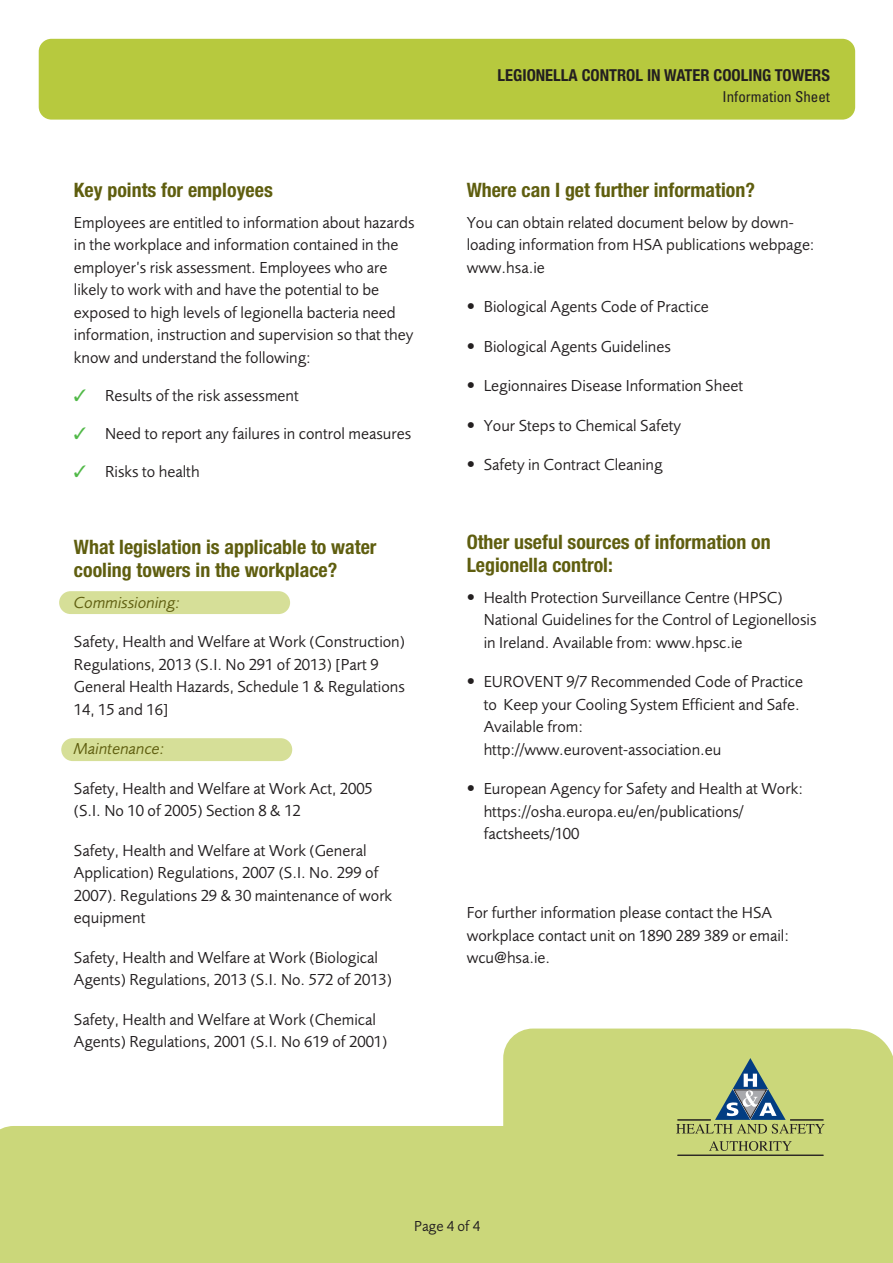
<style>
.page{position:relative;width:893px;height:1263px;background:#fff}
.page>*{position:absolute;margin:0;border:0;box-sizing:border-box;transform-origin:0 0}
.t1{font:700 condensed 19.95px/22.5px "Helvetica Neue";color:#5f5e0f}
.t2{font:16.5px/22.5px "Bk Foundry Sans Normal";color:#231f20}
.t3{font:700 condensed 16.5px "Helvetica Neue";color:#231f20}
.t4{font:italic 16.5px "Foundry Sans";color:#5f5e0f}
.t5{font:condensed 15px "Univers";color:#231f20}
.t6{font:15px "Bk Foundry Sans Normal";color:#231f20}
.s1{color:#51b948}
</style>
<div class="page">
<div style="left:59px;top:591px;width:231px;height:23px;background:#d6df98;border-radius:11px"></div>
<div style="left:61px;top:738px;width:231px;height:23px;background:#d6df98;border-radius:11px"></div>
<div style="left:503px;top:1028px;width:374px;height:210px;background:#cbd77a;border-radius:30px"></div>
<div style="left:0;top:1126px;width:676px;height:137px;background:#cbd77a"></div>
<svg style="left:676px;top:1029px;width:217px;height:234px"></svg>
<hr style="left:677px;top:1155px;width:146px;height:1px;background:#231f20">
<div style="left:39px;top:39px;width:816px;height:81px;background:#b7c93e;border-radius:13px"></div>
<p class="t1" style="left:74px;top:180px;width:200px">Key points for employees</p>
<p class="t2" style="left:74px;top:212px;width:342px">Employees are entitled to information about hazards in the workplace and information contained in the employer’s risk assessment. Employees who are likely to work with and have the potential to be exposed to high levels of legionella bacteria need information, instruction and supervision so that they know and understand the following:</p>
<p class="t2" style="left:74px;top:386px;width:226px"><span class="s1">✓</span> Results of the risk assessment</p>
<p class="t2" style="left:74px;top:424px;width:339px"><span class="s1">✓</span> Need to report any failures in control measures</p>
<p class="t2" style="left:74px;top:462px;width:127px"><span class="s1">✓</span> Risks to health</p>
<p class="t1" style="left:74px;top:538px;width:304px">What legislation is applicable to water cooling towers in the workplace?</p>
<p class="t4" style="left:74px;top:596px;width:108px">Commissioning:</p>
<p class="t2" style="left:74px;top:632px;width:332px">Safety, Health and Welfare at Work (Construction)<br>Regulations, 2013 (S.I. No 291 of 2013) [Part 9<br>General Health Hazards, Schedule 1 &amp; Regulations 14, 15 and 16]</p>
<p class="t4" style="left:74px;top:742px;width:92px">Maintenance:</p>
<p class="t2" style="left:74px;top:779px;width:300px">Safety, Health and Welfare at Work Act, 2005 (S.I. No 10 of 2005) Section 8 &amp; 12</p>
<p class="t2" style="left:74px;top:841px;width:320px">Safety, Health and Welfare at Work (General Application) Regulations, 2007 (S.I. No. 299 of 2007). Regulations 29 &amp; 30 maintenance of work equipment</p>
<p class="t2" style="left:74px;top:948px;width:320px">Safety, Health and Welfare at Work (Biological<br>Agents) Regulations, 2013 (S.I. No. 572 of 2013)</p>
<p class="t2" style="left:74px;top:1010px;width:315px">Safety, Health and Welfare at Work (Chemical<br>Agents) Regulations, 2001 (S.I. No 619 of 2001)</p>
<p class="t3" style="left:498px;top:69px;width:334px">LEGIONELLA CONTROL IN WATER COOLING TOWERS</p>
<p class="t5" style="left:723px;top:91px;width:109px">Information Sheet</p>
<p class="t1" style="left:467px;top:180px;width:290px">Where can I get further information?</p>
<p class="t2" style="left:467px;top:212px;width:349px">You can obtain related document below by down&shy;loading information from HSA publications webpage: www.hsa.ie</p>
<p class="t2" style="left:467px;top:297px;width:244px">• Biological Agents Code of Practice</p>
<p class="t2" style="left:467px;top:337px;width:206px">• Biological Agents Guidelines</p>
<p class="t2" style="left:467px;top:376px;width:278px">• Legionnaires Disease Information Sheet</p>
<p class="t2" style="left:467px;top:416px;width:216px">• Your Steps to Chemical Safety</p>
<p class="t2" style="left:467px;top:455px;width:197px">• Safety in Contract Cleaning</p>
<p class="t1" style="left:467px;top:533px;width:305px">Other useful sources of information on<br>Legionella control:</p>
<p class="t2" style="left:484px;top:588px;width:334px;text-indent:-17px">• Health Protection Surveillance Centre (HPSC)<br>National Guidelines for the Control of Legionellosis in Ireland. Available from: www.hpsc.ie</p>
<p class="t2" style="left:484px;top:672px;width:321px;text-indent:-17px">• EUROVENT 9/7 Recommended Code of Practice to Keep your Cooling System Efficient and Safe.<br>Available from: http://www.eurovent-association.eu</p>
<p class="t2" style="left:484px;top:779px;width:321px;text-indent:-17px">• European Agency for Safety and Health at Work: https://osha.europa.eu/en/publications/ factsheets/100</p>
<p class="t2" style="left:467px;top:903px;width:324px">For further information please contact the HSA workplace contact unit on 1890 289 389 or email: wcu@hsa.ie.</p>
<p class="t6" style="left:414px;top:1220px;width:68px">Page 4 of 4</p>
</div>
